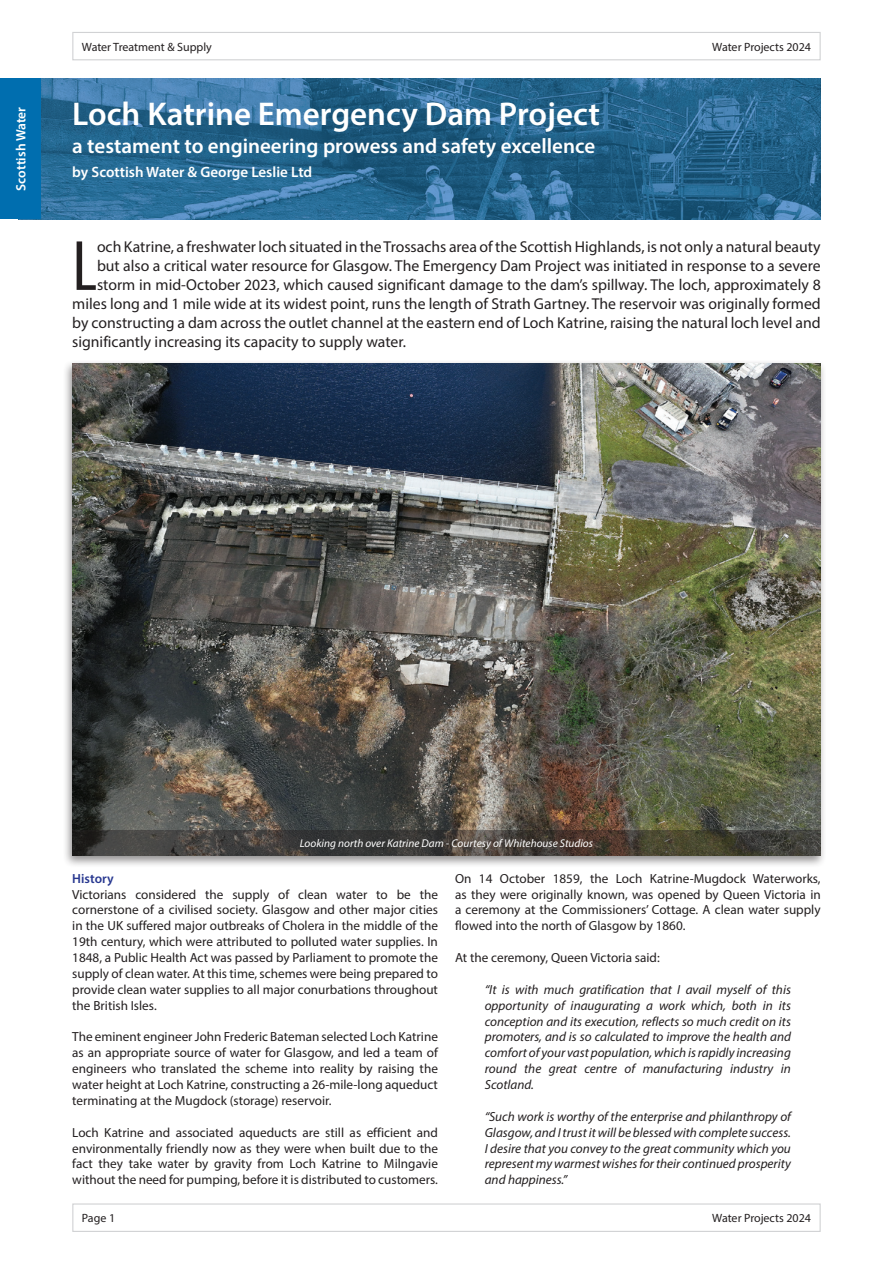
<style>
.page{position:relative;width:893px;height:1263px;background:#fff}
.page>*{position:absolute;margin:0;border:0;box-sizing:border-box;transform-origin:0 0}
.Intro{font:condensed 71.85px "Myriad Pro";color:#231f20}
.t1{font:600 33px "Myriad Pro";color:#fff}
.Sub-title{font:600 21px "Myriad Pro";color:#fff}
.Intro-2{font:15.75px "Myriad Pro";color:#231f20}
.By_line{font:600 15px "Myriad Pro";color:#fff}
.t2{font:600 13.5px "Myriad Pro";color:#fff}
.Body_text{font:13.2px/15.9px "Myriad Pro";color:#231f20;text-align:justify}
.Body_text-2{font:italic 13.2px/15.9px "Myriad Pro";color:#231f20;text-align:justify}
.Sub-heads{font:600 13.2px "Myriad Pro";color:#283890}
.Header___Footer{font:12px "Myriad Pro";color:#231f20}
.t3{font:italic 11.25px "Myriad Pro";color:#fff}
</style>
<div class="page">
<div style="left:62px;top:359px;width:765px;height:509px;background:#231f20;opacity:.5"></div>
<img style="left:72px;top:364px;width:749px;height:466px">
<img style="left:41px;top:79px;width:780px;height:140px">
<svg style="left:72px;top:830px;width:749px;height:26px;background:#433f38"></svg>
<div style="left:0;top:79px;width:41px;height:140px;background:#006eaf"></div>
<div style="left:72px;top:1203px;width:749px;height:29px;border:1px solid #d1d2d4"></div>
<div style="left:72px;top:32px;width:749px;height:28px;border:1px solid #d1d2d4"></div>
<p class="t2" style="left:12px;top:191px;width:85px;rotate:-90deg">Scottish Water</p>
<p class="Header___Footer" style="left:82px;top:39px;width:131px">Water Treatment &amp; Supply</p>
<p class="Header___Footer" style="left:712px;top:39px;width:100px">Water Projects 2024</p>
<p class="t1" style="left:72px;top:93px;width:529px">Loch Katrine Emergency Dam Project</p>
<p class="Sub-title" style="left:72px;top:133px;width:524px">a testament to engineering prowess and safety excellence</p>
<p class="By_line" style="left:72px;top:163px;width:242px">by Scottish Water &amp; George Leslie Ltd</p>
<p class="Intro" style="left:72px;top:223px;width:26px">L</p>
<p class="Intro-2" style="left:97px;top:237px;width:725px">och Katrine, a freshwater loch situated in the Trossachs area of the Scottish Highlands, is not only a natural beauty</p>
<p class="Intro-2" style="left:97px;top:256px;width:725px">but also a critical water resource for Glasgow. The Emergency Dam Project was initiated in response to a severe</p>
<p class="Intro-2" style="left:97px;top:275px;width:725px">storm in mid-October 2023, which caused significant damage to the dam’s spillway. The loch, approximately 8</p>
<p class="Intro-2" style="left:72px;top:294px;width:750px">miles long and 1 mile wide at its widest point, runs the length of Strath Gartney. The reservoir was originally formed</p>
<p class="Intro-2" style="left:72px;top:313px;width:750px">by constructing a dam across the outlet channel at the eastern end of Loch Katrine, raising the natural loch level and</p>
<p class="Intro-2" style="left:72px;top:332px;width:335px">significantly increasing its capacity to supply water.</p>
<p class="t3" style="left:300px;top:836px;width:295px">Looking north over Katrine Dam - Courtesy of Whitehouse Studios</p>
<p class="Body_text" style="left:455px;top:870px;width:367px">On 14 October 1859, the Loch Katrine-Mugdock Waterworks, as they were originally known, was opened by Queen Victoria in a ceremony at the Commissioners’ Cottage. A clean water supply flowed into the north of Glasgow by 1860.</p>
<p class="Body_text" style="left:455px;top:949px;width:206px">At the ceremony, Queen Victoria said:</p>
<p class="Body_text-2" style="left:485px;top:981px;width:308px">“It is with much gratification that I avail myself of this opportunity of inaugurating a work which, both in its conception and its execution, reflects so much credit on its promoters, and is so calculated to improve the health and comfort of your vast population, which is rapidly increasing round the great centre of manufacturing industry in Scotland.</p>
<p class="Body_text-2" style="left:485px;top:1108px;width:308px">“Such work is worthy of the enterprise and philanthropy of Glasgow, and I trust it will be blessed with complete success.<br>I desire that you convey to the great community which you represent my warmest wishes for their continued prosperity and happiness.”</p>
<p class="Sub-heads" style="left:72px;top:870px;width:43px">History</p>
<p class="Body_text" style="left:72px;top:886px;width:367px">Victorians considered the supply of clean water to be the cornerstone of a civilised society. Glasgow and other major cities in the UK suffered major outbreaks of Cholera in the middle of the 19th century, which were attributed to polluted water supplies. In 1848, a Public Health Act was passed by Parliament to promote the supply of clean water. At this time, schemes were being prepared to provide clean water supplies to all major conurbations throughout the British Isles.</p>
<p class="Body_text" style="left:72px;top:1029px;width:367px">The eminent engineer John Frederic Bateman selected Loch Katrine as an appropriate source of water for Glasgow, and led a team of engineers who translated the scheme into reality by raising the water height at Loch Katrine, constructing a 26-mile-long aqueduct terminating at the Mugdock (storage) reservoir.</p>
<p class="Body_text" style="left:72px;top:1124px;width:367px">Loch Katrine and associated aqueducts are still as efficient and environmentally friendly now as they were when built due to the fact they take water by gravity from Loch Katrine to Milngavie without the need for pumping, before it is distributed to customers.</p>
<p class="Header___Footer" style="left:82px;top:1211px;width:35px">Page 1</p>
<p class="Header___Footer" style="left:712px;top:1211px;width:100px">Water Projects 2024</p>
</div>
